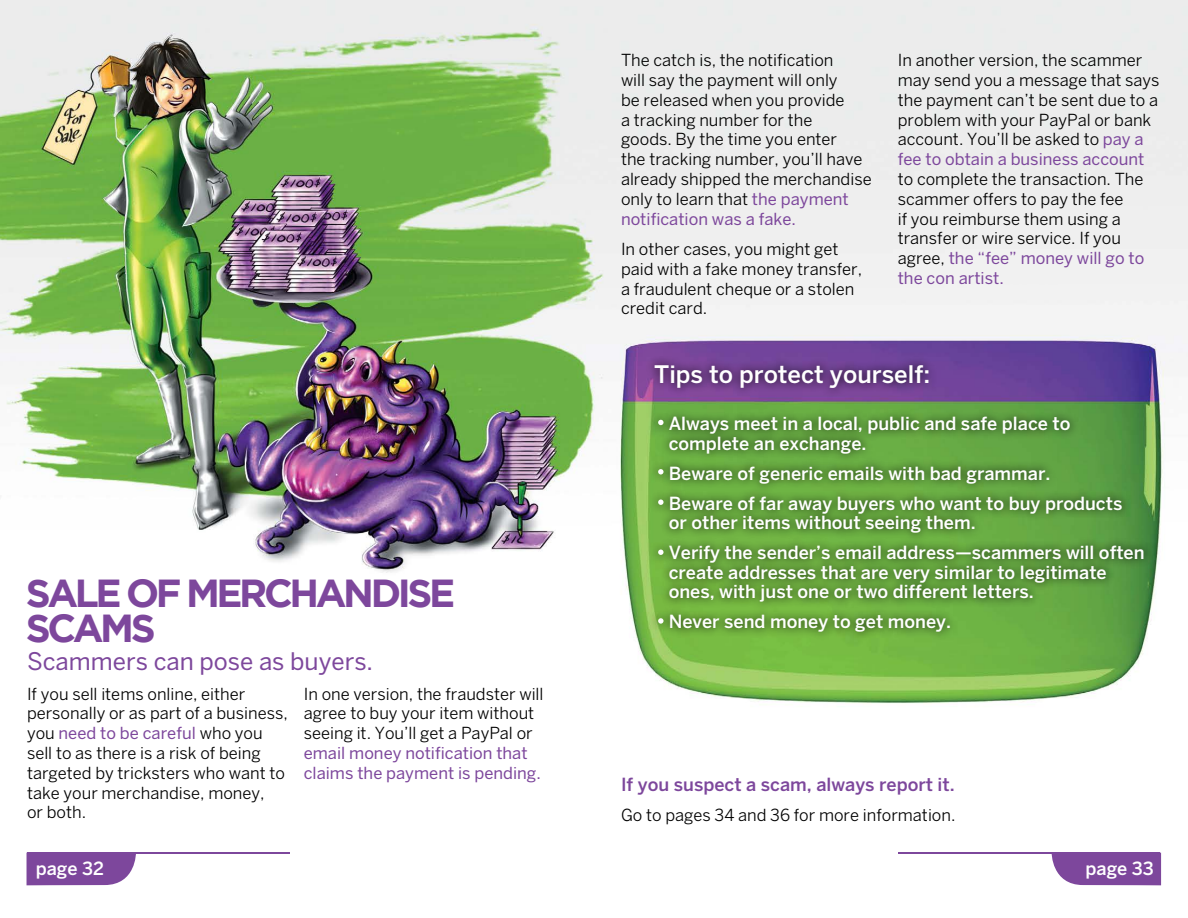
<style>
.page{position:relative;width:1188px;height:918px;background:#fff}
.page>*{position:absolute;margin:0;border:0;box-sizing:border-box;transform-origin:0 0}
.t1{font:700 39px/34.5px "Gotham";letter-spacing:-.085em;color:#7d479c}
.t2{font:24px "Benton Sans";color:#7d479c}
.t3{font:500 24px "Benton Sans";color:#fff}
.t4{font:500 18px/19.5px "Benton Sans";color:#fff}
.t5{font:500 18px "Benton Sans";color:#7d479c}
.t6{font:16.5px/19.8px "Benton Sans";color:#000}
.t7{font:16.5px/19.8px "Benton Sans";color:#7d479c}
.s1{color:#7d479c}
</style>
<div class="page">
<img style="left:0;top:0;width:1188px;height:886px">
<div style="left:660px;top:408px;width:493px;height:233px;background:#000;opacity:.8"></div>
<div style="left:645px;top:356px;width:292px;height:41px;background:#000;opacity:.8"></div>
<div style="left:27px;top:854px;width:109px;height:31px;background:#7d479c"></div>
<hr style="left:27px;top:853px;width:263px;height:1px;background:#7d479c">
<div style="left:1052px;top:853px;width:109px;height:32px;background:#7d479c"></div>
<hr style="left:898px;top:853px;width:262px;height:1px;background:#7d479c">
<div style="left:649px;top:411px;width:23px;height:23px;background:#000;opacity:.8"></div>
<svg style="left:658px;top:420px;width:6px;height:5px"></svg>
<div style="left:649px;top:460px;width:23px;height:24px;background:#000;opacity:.8"></div>
<svg style="left:658px;top:469px;width:6px;height:6px"></svg>
<div style="left:649px;top:490px;width:23px;height:24px;background:#000;opacity:.8"></div>
<svg style="left:658px;top:500px;width:6px;height:5px"></svg>
<div style="left:649px;top:540px;width:23px;height:24px;background:#000;opacity:.8"></div>
<svg style="left:658px;top:550px;width:6px;height:5px"></svg>
<div style="left:649px;top:609px;width:23px;height:24px;background:#000;opacity:.8"></div>
<svg style="left:658px;top:618px;width:6px;height:6px"></svg>
<p class="t6" style="left:621px;top:50px;width:252px">The catch is, the notification<br>will say the payment will only<br>be released when you provide<br>a tracking number for the<br>goods. By the time you enter<br>the tracking number, you’ll have already shipped the merchandise only to learn that <span class="s1">the payment notification was a fake.</span></p>
<p class="t6" style="left:621px;top:239px;width:243px">In other cases, you might get paid with a fake money transfer, a fraudulent cheque or a stolen credit card.</p>
<p class="t6" style="left:898px;top:50px;width:263px">In another version, the scammer may send you a message that says the payment can’t be sent due to a problem with your PayPal or bank account. You’ll be asked to <span class="s1">pay a fee to obtain a business account</span></p>
<p class="t6" style="left:898px;top:169px;width:248px">to complete the transaction. The scammer offers to pay the fee<br>if you reimburse them using a transfer or wire service. If you agree, <span class="s1">the “fee” money will go to the con artist.</span></p>
<h1 class="t1" style="left:26px;top:575px;width:431px">SALE OF MERCHANDISE<br>SCAMS</h1>
<h2 class="t2" style="left:27px;top:647px;width:348px">Scammers can pose as buyers.</h2>
<p class="t6" style="left:27px;top:683px;width:262px">If you sell items online, either personally or as part of a business, you <span class="s1">need to be careful</span> who you sell to as there is a risk of being targeted by tricksters who want to take your merchandise, money,<br>or both.</p>
<p class="t6" style="left:304px;top:683px;width:241px">In one version, the fraudster will agree to buy your item without seeing it. You’ll get a PayPal or</p>
<p class="t7" style="left:304px;top:743px;width:239px">email money notification that claims the payment is pending.</p>
<h2 class="t3" style="left:654px;top:360px;width:278px">Tips to protect yourself:</h2>
<p class="t4" style="left:669px;top:414px;width:403px">Always meet in a local, public and safe place to complete an exchange.</p>
<p class="t4" style="left:669px;top:458px;width:455px;line-height:30px">Beware of generic emails with bad grammar.<br>Beware of far away buyers who want to buy products</p>
<p class="t4" style="left:669px;top:508px;width:477px;line-height:30px">or other items without seeing them.<br>Verify the sender’s email address—scammers will often</p>
<p class="t4" style="left:669px;top:562px;width:440px">create addresses that are very similar to legitimate ones, with just one or two different letters.</p>
<p class="t4" style="left:669px;top:612px;width:284px">Never send money to get money.</p>
<p class="t5" style="left:621px;top:774px;width:335px">If you suspect a scam, always report it.</p>
<p class="t6" style="left:621px;top:805px;width:336px">Go to pages 34 and 36 for more information.</p>
<p class="t4" style="left:36px;top:858px;width:70px">page 32</p>
<p class="t4" style="left:1086px;top:858px;width:70px">page 33</p>
</div>
